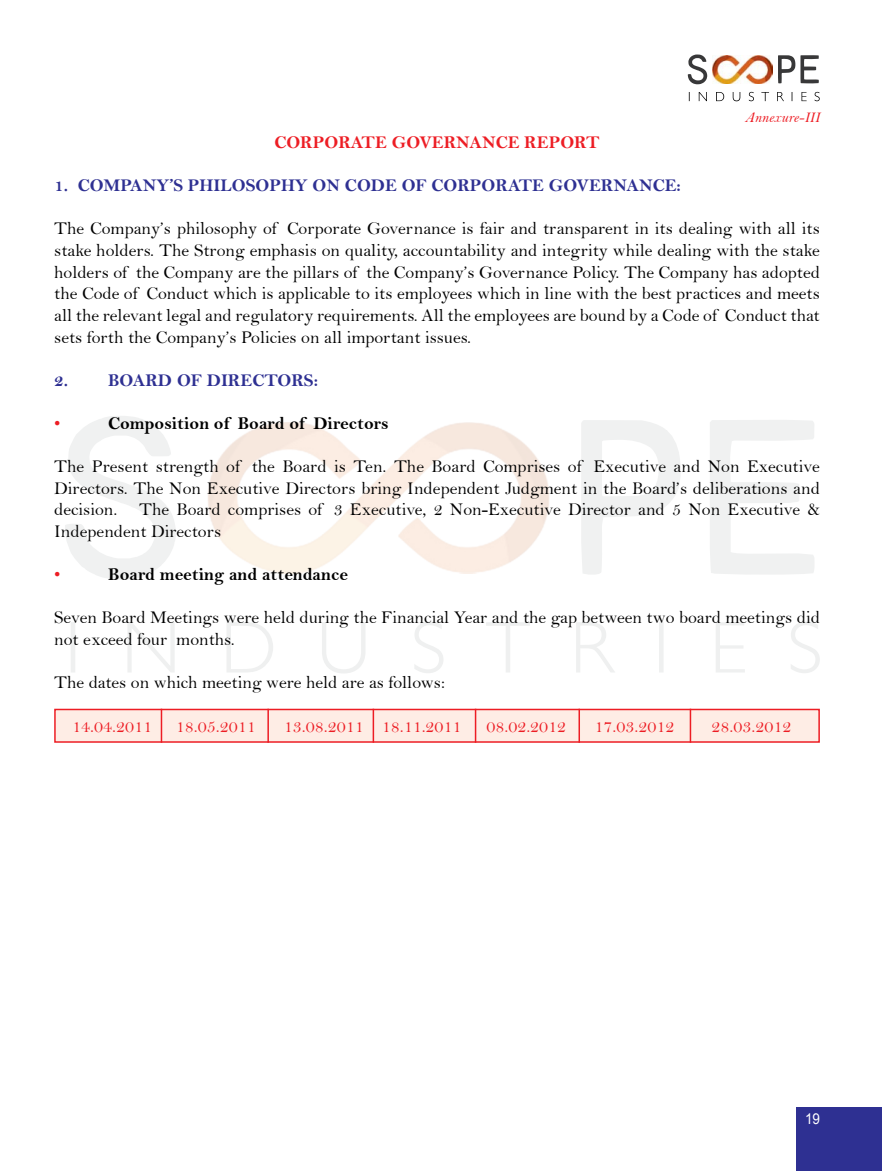
<style>
.page{position:relative;width:882px;height:1171px;background:#fff}
.page>*{position:absolute;margin:0;border:0;box-sizing:border-box;transform-origin:0 0}
.t1{font:18px/21.6px "Bell";color:#000;text-align:justify}
.t2{font:18px "Bell";color:#ed1d24}
.t3{font:18px "Bell MT Bold";color:#2e3092}
.t4{font:18px "Bell MT Bold";color:#000}
.t5{font:18px "Bell MT Bold";color:#ed1d24}
.t6{font:15px "Bell MT Italic";color:#ed1d24}
.t7{font:15px "Arial";color:#fff;scale:.9 1}
</style>
<div class="page">
<svg style="left:65px;top:416px;width:111px;height:164px"></svg>
<svg style="left:710px;top:420px;width:104px;height:154px"></svg>
<svg style="left:581px;top:420px;width:99px;height:154px"></svg>
<img style="left:208px;top:422px;width:341px;height:151px">
<svg style="left:71px;top:622px;width:749px;height:51px"></svg>
<svg style="left:688px;top:54px;width:19px;height:30px"></svg>
<svg style="left:778px;top:55px;width:41px;height:28px"></svg>
<img style="left:712px;top:56px;width:60px;height:27px">
<svg style="left:689px;top:92px;width:130px;height:9px"></svg>
<div style="left:796px;top:1107px;width:86px;height:63px;background:#2e3092"></div>
<div style="left:55px;top:709px;width:764px;height:33px;background:#feede5"></div>
<div style="left:54px;top:708px;width:766px;height:34px;border:2px solid #ed1d24"></div>
<hr style="left:161px;top:708px;width:1px;height:34px;background:#ed1d24">
<hr style="left:267px;top:708px;width:2px;height:34px;background:#ed1d24">
<hr style="left:372px;top:708px;width:2px;height:34px;background:#ed1d24">
<hr style="left:475px;top:708px;width:1px;height:34px;background:#ed1d24">
<hr style="left:578px;top:708px;width:2px;height:34px;background:#ed1d24">
<hr style="left:689px;top:708px;width:2px;height:34px;background:#ed1d24">
<p class="t6" style="left:745px;top:109px;width:76px">Annexure-III</p>
<p class="t5" style="left:274px;top:132px;width:327px">CORPORATE GOVERNANCE REPORT</p>
<p class="t3" style="left:54px;top:175px;width:628px">1. COMPANY’S PhILOSOPhY ON CODE OF CORPORATE GOVERNANCE:</p>
<p class="t1" style="left:54px;top:218px;width:767px">The Company’s philosophy of Corporate Governance is fair and transparent in its dealing with all its stake holders. The Strong emphasis on quality, accountability and integrity while dealing with the stake holders of the Company are the pillars of the Company’s Governance Policy. The Company has adopted the Code of Conduct which is applicable to its employees which in line with the best practices and meets all the relevant legal and regulatory requirements. All the employees are bound by a Code of Conduct that sets forth the Company’s Policies on all important issues.</p>
<p class="t3" style="left:54px;top:369px;width:265px">2. BOARD OF DIRECTORS:</p>
<p class="t2" style="left:54px;top:412px;width:8px">•</p>
<p class="t4" style="left:108px;top:412px;width:282px">Composition of Board of Directors</p>
<p class="t1" style="left:54px;top:455px;width:767px">The Present strength of the Board is Ten. The Board Comprises of Executive and Non Executive Directors. The Non Executive Directors bring Independent Judgment in the Board’s deliberations and decision. The Board comprises of 3 Executive, 2 Non-Executive Director and 5 Non Executive &amp; Independent Directors</p>
<p class="t2" style="left:54px;top:564px;width:8px">•</p>
<p class="t4" style="left:108px;top:564px;width:241px">Board meeting and attendance</p>
<p class="t1" style="left:54px;top:607px;width:767px">Seven Board Meetings were held during the Financial Year and the gap between two board meetings did not exceed four months.</p>
<p class="t1" style="left:54px;top:671px;width:392px">The dates on which meeting were held are as follows:</p>
<p class="t2" style="left:72px;top:715px;width:81px">14.04.2011</p>
<p class="t2" style="left:176px;top:715px;width:81px">18.05.2011</p>
<p class="t2" style="left:284px;top:715px;width:179px">13.08.2011 18.11.2011</p>
<p class="t2" style="left:486px;top:715px;width:81px">08.02.2012</p>
<p class="t2" style="left:594px;top:715px;width:81px">17.03.2012</p>
<p class="t2" style="left:711px;top:715px;width:81px">28.03.2012</p>
<p class="t7" style="left:805px;top:1109px;width:18px">19</p>
</div>
